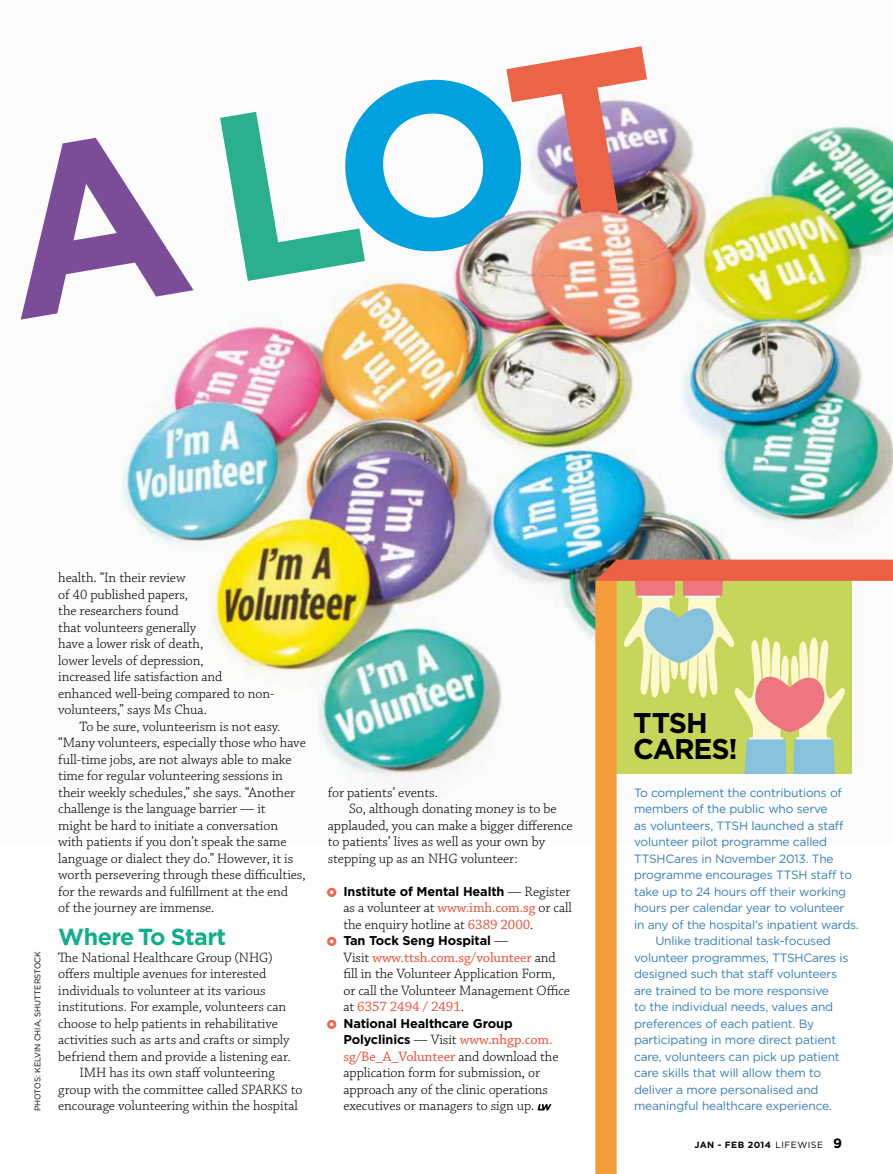
<style>
.page{position:relative;width:893px;height:1174px;background:#fff}
.page>*{position:absolute;margin:0;border:0;box-sizing:border-box;transform-origin:0 0}
.t1{font:700 236.25px "Gotham";color:#7b4d99}
.t2{font:700 28.5px/26.7px "Gotham";letter-spacing:-.04em;color:#000}
.t3{font:700 23.25px "Gotham";letter-spacing:-.025em;color:#12ad8a}
.t4{font:300 14.25px/16.5px "Chaparral Pro";letter-spacing:-.005em;color:#000}
.t5{font:700 13.5px "Gotham";color:#000}
.t6{font:700 12.75px "Gotham";letter-spacing:-.01em;color:#000}
.t7{font:12px "Gotham";letter-spacing:-.015em;color:#367fb7}
.t8{font:700 9px "Gotham";letter-spacing:.04em;color:#000}
.t9{font:8.25px "Gotham";color:#000;scale:.95 1}
.s1{color:#2ab08e}
.s2{color:#00a1de}
.s3{color:#ec6446}
.s4{font-family:"Chaparral Pro";font-weight:300;font-size:14.25px}
.s5{font-weight:400;color:#e94f35}
.s6{font-family:"Gotham";font-weight:700;font-size:12.75px}
.s7{font-weight:400}
</style>
<div class="page">
<img style="left:118px;top:99px;width:775px;height:679px">
<svg style="left:538px;top:1104px;width:14px;height:6px"></svg>
<svg style="left:595px;top:559px;width:298px;height:615px"></svg>
<img style="left:447px;top:176px;width:223px;height:109px">
<p class="t1" style="left:-23px;top:104px;width:618px;rotate:-10deg">A<span class="s1">l</span><span class="s2">o</span><span class="s3">t</span></p>
<p class="t9" style="left:33px;top:1111px;width:169px;rotate:-90deg">photos: Kelvin Chia, shutterstock</p>
<p class="t4" style="left:58px;top:570px;width:129px">health. “In their review</p>
<p class="t4" style="left:58px;top:586px;width:131px">of 40 published papers,</p>
<p class="t4" style="left:58px;top:603px;width:122px">the researchers found</p>
<p class="t4" style="left:58px;top:619px;width:140px">that volunteers generally</p>
<p class="t4" style="left:58px;top:636px;width:147px">have a lower risk of death,</p>
<p class="t4" style="left:58px;top:652px;width:147px">lower levels of depression,</p>
<p class="t4" style="left:58px;top:669px;width:166px">increased life satisfaction and</p>
<p class="t4" style="left:58px;top:685px;width:217px">enhanced well-being compared to non-</p>
<p class="t4" style="left:58px;top:702px;width:150px">volunteers,” says Ms Chua.</p>
<p class="t4" style="left:80px;top:718px;width:203px">To be sure, volunteerism is not easy.</p>
<p class="t4" style="left:58px;top:735px;width:249px">“Many volunteers, especially those who have</p>
<p class="t4" style="left:58px;top:751px;width:235px">full-time jobs, are not always able to make</p>
<p class="t4" style="left:58px;top:768px;width:226px">time for regular volunteering sessions in</p>
<p class="t4" style="left:58px;top:784px;width:238px">their weekly schedules,” she says. “Another</p>
<p class="t4" style="left:58px;top:801px;width:209px">challenge is the language barrier — it</p>
<p class="t4" style="left:58px;top:817px;width:221px">might be hard to initiate a conversation</p>
<p class="t4" style="left:58px;top:834px;width:230px">with patients if you don’t speak the same</p>
<p class="t4" style="left:58px;top:850px;width:237px">language or dialect they do.” However, it is</p>
<p class="t4" style="left:58px;top:867px;width:249px">worth persevering through these difficulties,</p>
<p class="t4" style="left:58px;top:883px;width:231px">for the rewards and fulfillment at the end</p>
<p class="t4" style="left:58px;top:900px;width:158px">of the journey are immense.</p>
<p class="t3" style="left:58px;top:923px;width:169px">Where To Start</p>
<p class="t4" style="left:58px;top:949px;width:216px">The National Healthcare Group (NHG)</p>
<p class="t4" style="left:58px;top:966px;width:209px">offers multiple avenues for interested</p>
<p class="t4" style="left:58px;top:982px;width:209px">individuals to volunteer at its various</p>
<p class="t4" style="left:58px;top:999px;width:229px">institutions. For example, volunteers can</p>
<p class="t4" style="left:58px;top:1015px;width:221px">choose to help patients in rehabilitative</p>
<p class="t4" style="left:58px;top:1032px;width:233px">activities such as arts and crafts or simply</p>
<p class="t4" style="left:58px;top:1048px;width:234px">befriend them and provide a listening ear.</p>
<p class="t4" style="left:80px;top:1065px;width:197px">IMH has its own staff volunteering</p>
<p class="t4" style="left:58px;top:1081px;width:246px">group with the committee called SPARKS to</p>
<p class="t4" style="left:58px;top:1098px;width:241px">encourage volunteering within the hospital</p>
<p class="t4" style="left:328px;top:784px;width:112px">for patients’ events.</p>
<p class="t4" style="left:349px;top:801px;width:209px">So, although donating money is to be</p>
<p class="t4" style="left:328px;top:817px;width:246px">applauded, you can make a bigger difference</p>
<p class="t4" style="left:328px;top:834px;width:219px">to patients’ lives as well as your own by</p>
<p class="t4" style="left:328px;top:850px;width:191px">stepping up as an NHG volunteer:</p>
<p class="t6" style="left:343px;top:884px;width:228px">Institute of Mental Health <span class="s4">— Register</span></p>
<p class="t4" style="left:343px;top:900px;width:230px">as a volunteer at <span class="s5">www.imh.com.sg</span> or call the enquiry hotline at <span class="s5">6389 2000</span>.</p>
<p class="t6" style="left:343px;top:933px;width:166px">Tan Tock Seng Hospital <span class="s4">—</span></p>
<p class="t4" style="left:343px;top:949px;width:228px">Visit <span class="s5">www.ttsh.com.sg/volunteer</span> and fill in the Volunteer Application Form, or call the Volunteer Management Office at <span class="s5">6357 2494 / 2491</span>.</p>
<p class="t6" style="left:343px;top:1016px;width:171px">National Healthcare Group</p>
<p class="t4" style="left:343px;top:1032px;width:217px"><span class="s6">Polyclinics</span> — Visit <span class="s5">www.nhgp.com. sg/Be_A_Volunteer</span> and download the application form for submission, or approach any of the clinic operations executives or managers to sign up.</p>
<p class="t2" style="left:633px;top:708px;width:106px">TTSH<br>CARES!</p>
<p class="t7" style="left:634px;top:786px;width:209px">To complement the contributions of</p>
<p class="t7" style="left:634px;top:802px;width:195px">members of the public who serve</p>
<p class="t7" style="left:634px;top:819px;width:211px">as volunteers, TTSH launched a staff</p>
<p class="t7" style="left:634px;top:835px;width:195px">volunteer pilot programme called</p>
<p class="t7" style="left:634px;top:852px;width:201px">TTSHCares in November 2013. The</p>
<p class="t7" style="left:634px;top:868px;width:220px">programme encourages TTSH staff to</p>
<p class="t7" style="left:634px;top:885px;width:214px">take up to 24 hours off their working</p>
<p class="t7" style="left:634px;top:901px;width:212px">hours per calendar year to volunteer</p>
<p class="t7" style="left:634px;top:918px;width:226px">in any of the hospital’s inpatient wards.</p>
<p class="t7" style="left:655px;top:934px;width:177px">Unlike traditional task-focused</p>
<p class="t7" style="left:634px;top:951px;width:216px">volunteer programmes, TTSHCares is</p>
<p class="t7" style="left:634px;top:967px;width:205px">designed such that staff volunteers</p>
<p class="t7" style="left:634px;top:984px;width:196px">are trained to be more responsive</p>
<p class="t7" style="left:634px;top:1000px;width:201px">to the individual needs, values and</p>
<p class="t7" style="left:634px;top:1017px;width:182px">preferences of each patient. By</p>
<p class="t7" style="left:634px;top:1033px;width:204px">participating in more direct patient</p>
<p class="t7" style="left:634px;top:1050px;width:207px">care, volunteers can pick up patient</p>
<p class="t7" style="left:634px;top:1066px;width:189px">care skills that will allow them to</p>
<p class="t7" style="left:634px;top:1083px;width:186px">deliver a more personalised and</p>
<p class="t7" style="left:634px;top:1099px;width:199px">meaningful healthcare experience.</p>
<p class="t8" style="left:694px;top:1139px;width:88px">Jan - Feb 2014 <span class="s7">lifewise</span></p>
<p class="t5" style="left:833px;top:1135px;width:10px">9</p>
</div>
